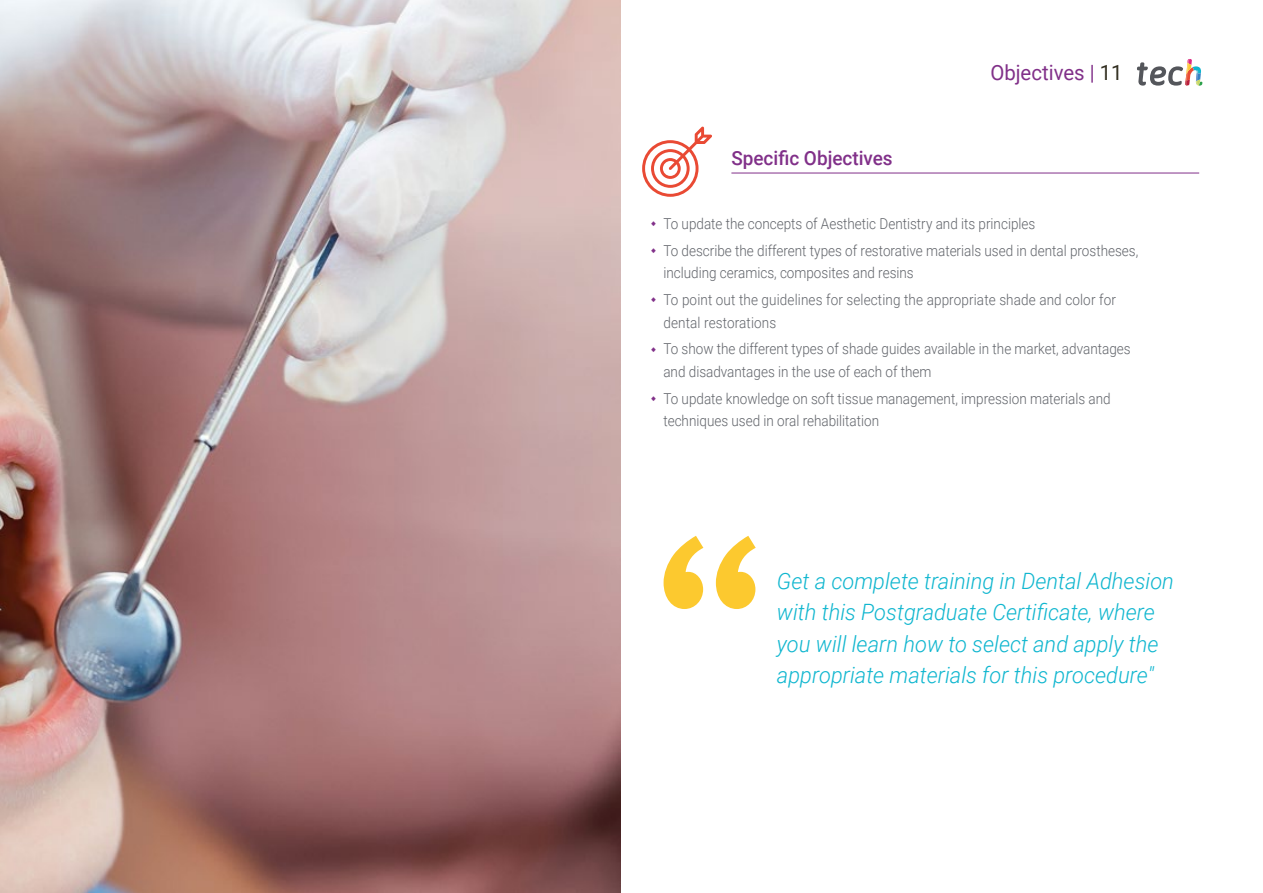
<style>
.page{position:relative;width:1263px;height:893px;background:#fff}
.page>*{position:absolute;margin:0;border:0;box-sizing:border-box;transform-origin:0 0}
.t1{font:italic 300 22.5px/31.5px "Roboto";color:#0fb6cf}
.t2{font:21px "Roboto";color:#813089}
.t3{font:500 19.5px "Roboto";color:#813089}
.t4{font:300 15px/26.7px "Roboto";color:#61646a;scale:.9 1}
.s1{color:#312e20}
</style>
<div class="page">
<svg style="left:642px;top:126px;width:70px;height:71px"></svg>
<svg style="left:663px;top:536px;width:93px;height:73px"></svg>
<img style="left:0;top:0;width:621px;height:893px">
<svg style="left:1137px;top:59px;width:65px;height:27px"></svg>
<hr style="left:731px;top:173px;width:468px;height:1px;background:#813089">
<h3 class="t3" style="left:731px;top:144px;width:163px">Specific Objectives</h3>
<h2 class="t2" style="left:990px;top:57px;width:134px">Objectives | <span class="s1">11</span></h2>
<p class="t4" style="left:663px;top:210px;width:529px">To update the concepts of Aesthetic Dentistry and its principles<br>To describe the different types of restorative materials used in dental prostheses,</p>
<p class="t4" style="left:663px;top:259px;width:504px">including ceramics, composites and resins<br>To point out the guidelines for selecting the appropriate shade and color for</p>
<p class="t4" style="left:663px;top:308px;width:521px">dental restorations<br>To show the different types of shade guides available in the market, advantages</p>
<p class="t4" style="left:663px;top:358px;width:498px">and disadvantages in the use of each of them<br>To update knowledge on soft tissue management, impression materials and</p>
<p class="t4" style="left:663px;top:407px;width:241px">techniques used in oral rehabilitation</p>
<h1 class="t1" style="left:777px;top:564px;width:399px">Get a complete training in Dental Adhesion with this Postgraduate Certificate, where you will learn how to select and apply the appropriate materials for this procedure"</h1>
</div>
